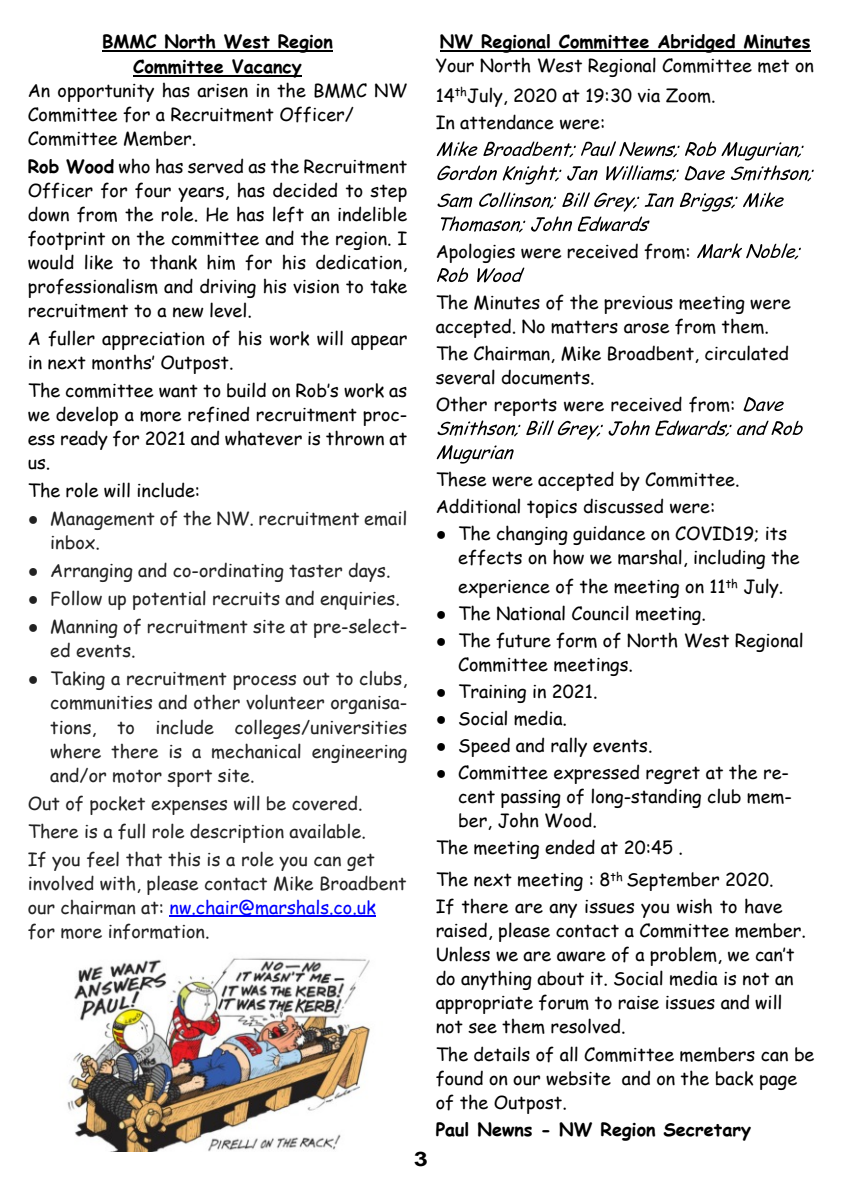
<style>
.page{position:relative;width:842px;height:1191px;background:#fff}
.page>*{position:absolute;margin:0;border:0;box-sizing:border-box;transform-origin:0 0}
.t1{font:700 20px "Arial";color:#000;scale:1.27 1}
.t2{font:18px/24px "Comic Sans MS";color:#000}
.t3{font:18px/24px "Comic Sans MS";color:#222}
.t4{font:700 18px/25px "Comic Sans MS";color:#000;text-align:center}
.s1{font-weight:700}
.s2{font-family:"Times New Roman"}
.s3{color:#00f}
</style>
<div class="page">
<hr style="left:102px;top:50px;width:231px;height:1px;background:#000">
<hr style="left:133px;top:75px;width:169px;height:1px;background:#000">
<hr style="left:170px;top:915px;width:206px;height:1px;background:#00f">
<hr style="left:440px;top:50px;width:370px;height:1px;background:#000">
<svg style="left:437px;top:141px;width:377px;height:43px"></svg>
<svg style="left:680px;top:192px;width:104px;height:19px"></svg>
<svg style="left:437px;top:192px;width:237px;height:40px"></svg>
<svg style="left:697px;top:243px;width:104px;height:16px"></svg>
<svg style="left:437px;top:268px;width:31px;height:14px"></svg>
<svg style="left:477px;top:267px;width:47px;height:15px"></svg>
<svg style="left:743px;top:397px;width:41px;height:14px"></svg>
<svg style="left:437px;top:420px;width:83px;height:16px"></svg>
<svg style="left:526px;top:420px;width:277px;height:20px"></svg>
<svg style="left:437px;top:445px;width:77px;height:18px"></svg>
<img style="left:67px;top:958px;width:303px;height:193px">
<p class="t4" style="left:102px;top:31px;width:232px">BMMC North West Region<br>Committee Vacancy</p>
<p class="t2" style="left:28px;top:81px;width:381px">An opportunity has arisen in the BMMC NW<br>Committee for a Recruitment Officer/<br>Committee Member.</p>
<p class="t2" style="left:28px;top:157px;width:381px;text-align:justify"><span class="s1">Rob Wood</span> who has served as the Recruitment Officer for four years, has decided to step down from the role. He has left an indelible footprint on the committee and the region. I would like to thank him for his dedication, professionalism and driving his vision to take recruitment to a new level.</p>
<p class="t2" style="left:28px;top:329px;width:381px">A fuller appreciation of his work will appear in next months’ Outpost.</p>
<p class="t2" style="left:28px;top:381px;width:381px;text-align:justify">The committee want to build on Rob’s work as we develop a more refined recruitment proc&shy;ess ready for 2021 and whatever is thrown at us.</p>
<p class="t2" style="left:28px;top:481px;width:174px">The role will include:</p>
<p class="t3" style="left:50px;top:509px;width:358px;text-indent:-22px"><span class="s2">●</span> Management of the NW. recruitment email inbox.</p>
<p class="t3" style="left:28px;top:561px;width:364px"><span class="s2">●</span> Arranging and co-ordinating taster days.</p>
<p class="t3" style="left:28px;top:589px;width:374px"><span class="s2">●</span> Follow up potential recruits and enquiries.</p>
<p class="t3" style="left:50px;top:617px;width:359px;text-indent:-22px"><span class="s2">●</span> Manning of recruitment site at pre-select&shy;ed events.</p>
<p class="t3" style="left:50px;top:669px;width:359px;text-align:justify;text-indent:-22px"><span class="s2">●</span> Taking a recruitment process out to clubs, communities and other volunteer organisa&shy;tions, to include colleges/universities where there is a mechanical engineering and/or motor sport site.</p>
<p class="t3" style="left:28px;top:791px;width:349px;line-height:28px">Out of pocket expenses will be covered.<br>There is a full role description available.<br>If you feel that this is a role you can get</p>
<p class="t3" style="left:28px;top:873px;width:380px">involved with, please contact Mike Broadbent our chairman at: <span class="s3">nw.chair@marshals.co.uk </span>for more information.</p>
<p class="t1" style="left:414px;top:1151px;width:13px">3</p>
<p class="t4" style="left:440px;top:31px;width:372px">NW Regional Committee Abridged Minutes</p>
<p class="t2" style="left:436px;top:53px;width:380px;line-height:29.4px">Your North West Regional Committee met on<br>14<sup>th</sup>July, 2020 at 19:30 via Zoom.</p>
<p class="t2" style="left:436px;top:112px;width:171px">In attendance were:</p>
<p class="t2" style="left:436px;top:241px;width:257px">Apologies were received from:</p>
<p class="t2" style="left:436px;top:292px;width:357px">The Minutes of the previous meeting were accepted. No matters arose from them.</p>
<p class="t2" style="left:436px;top:343px;width:355px">The Chairman, Mike Broadbent, circulated several documents.</p>
<p class="t2" style="left:436px;top:394px;width:301px">Other reports were received from:</p>
<p class="t2" style="left:436px;top:467px;width:305px;line-height:27px">These were accepted by Committee.<br>Additional topics discussed were:</p>
<p class="t2" style="left:458px;top:523px;width:343px;text-indent:-22px"><span class="s2">●</span> The changing guidance on COVID19; its effects on how we marshal, including the</p>
<p class="t2" style="left:458px;top:576px;width:327px">experience of the meeting on 11<sup>th</sup> July.</p>
<p class="t2" style="left:436px;top:603px;width:272px"><span class="s2">●</span> The National Council meeting.</p>
<p class="t2" style="left:458px;top:630px;width:347px;text-indent:-22px"><span class="s2">●</span> The future form of North West Regional<br>Committee meetings.</p>
<p class="t2" style="left:436px;top:681px;width:163px"><span class="s2">●</span> Training in 2021.</p>
<p class="t2" style="left:436px;top:708px;width:133px"><span class="s2">●</span> Social media.</p>
<p class="t2" style="left:436px;top:735px;width:218px"><span class="s2">●</span> Speed and rally events.</p>
<p class="t2" style="left:458px;top:762px;width:335px;text-indent:-22px"><span class="s2">●</span> Committee expressed regret at the re&shy;cent passing of long-standing club mem&shy;ber, John Wood.</p>
<p class="t2" style="left:436px;top:833px;width:339px;line-height:32.4px">The meeting ended at 20:45 .<br>The next meeting : 8<sup>th</sup> September 2020.</p>
<p class="t2" style="left:436px;top:897px;width:372px">If there are any issues you wish to have raised, please contact a Committee member.<br>Unless we are aware of a problem, we can’t do anything about it. Social media is not an appropriate forum to raise issues and will not see them resolved.</p>
<p class="t2" style="left:436px;top:1044px;width:380px">The details of all Committee members can be found on our website and on the back page of the Outpost.</p>
<p class="t4" style="left:436px;top:1118px;width:317px">Paul Newns - NW Region Secretary</p>
</div>
